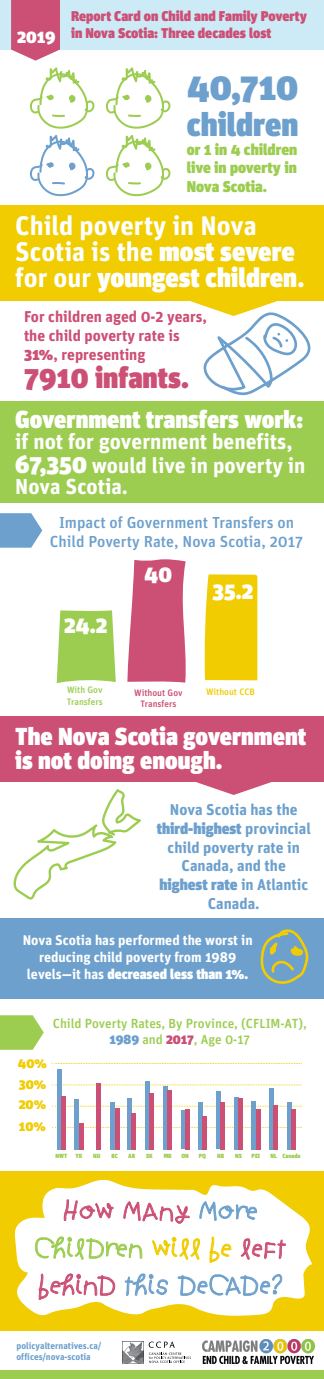
<style>
.page{position:relative;width:324px;height:1379px;background:#fff}
.page>*{position:absolute;margin:0;border:0;box-sizing:border-box;transform-origin:0 0}
.t1{font:900 36.45px "Unit";color:#6da0cd}
.t2{font:900 32.73px "Unit";color:#6da0cd}
.t3{font:700 30.87px/37px "Child Written";color:#cc4f75;text-align:center}
.t4{font:900 29.4px "Unit";color:#cc4f75}
.t5{font:700 26.85px/26px "Unit";color:#fff}
.t6{font:900 24.57px/24.1px "Unit";color:#fff}
.t7{font:900 22.38px "Unit";color:#fff}
.t8{font:700 21.63px/24.1px "Unit";color:#fff}
.t9{font:900 17.58px "Unit";color:#fff}
.t10{font:500 15.93px/19.1px "Unit";color:#6da0cd;text-align:center}
.t11{font:700 15.63px/18.8px "Unit";color:#6da0cd;text-align:center}
.t12{font:700 15.63px/18.8px "Unit";color:#cc4f75}
.t13{font:900 15.63px/18.8px "Unit";color:#9ccd51;text-align:justify}
.t14{font:900 14.13px/16.9px "Unit";color:#cc4f75}
.t15{font:700 14.01px/16.8px "Unit";color:#fff;text-align:center}
.t16{font:900 13.38px/21.4px "Unit";color:#f0cc00}
.t17{font:500 13.2px/15.8px "Unit";color:#9ccd51;text-align:center}
.t18{font:500 9.33px/11.2px "Unit";color:#cc4f75;text-align:center}
.t19{font:500 9.33px/11.2px "Unit";color:#9ccd51}
.t20{font:500 9.33px "Unit";color:#f0cc00}
.t21{font:700 9.3px/11.2px "Unit";color:#6da0cd}
.t22{font:900 6.06px "Unit";color:#9ccd51}
.s1{font-weight:900}
.s2{font-weight:900;font-size:24.57px}
.s3{font-weight:900;color:#6da0cd}
.s4{font-weight:900;color:#cc4f75}
.s5{color:#6da0cd}
.s6{color:#9ccd51}
.s7{color:#f0cc00}
</style>
<div class="page">
<div style="left:0;top:1171px;width:324px;height:159px;background:#f0cc00"></div>
<svg style="left:15px;top:1179px;width:297px;height:137px;fill:#fff"></svg>
<div style="left:0;top:918px;width:324px;height:80px;background:#6da0cd"></div>
<svg style="left:52px;top:1063px;width:250px;height:1px"></svg>
<svg style="left:52px;top:1084px;width:250px;height:1px"></svg>
<svg style="left:52px;top:1105px;width:250px;height:1px"></svg>
<svg style="left:52px;top:1127px;width:251px;height:1px"></svg>
<svg style="left:191px;top:781px;width:86px;height:14px"></svg>
<div style="left:0;top:0;width:324px;height:50px;background:#cdebf6"></div>
<img style="left:122px;top:1341px;width:22px;height:22px">
<svg style="left:149px;top:1341px;width:42px;height:22px"></svg>
<img style="left:203px;top:1339px;width:111px;height:24px">
<div style="left:0;top:1370px;width:324px;height:8px;background:#9ccd51"></div>
<svg style="left:30px;top:67px;width:65px;height:62px"></svg>
<svg style="left:106px;top:67px;width:65px;height:62px"></svg>
<svg style="left:106px;top:135px;width:65px;height:62px"></svg>
<svg style="left:30px;top:135px;width:65px;height:62px"></svg>
<svg style="left:191px;top:301px;width:120px;height:94px"></svg>
<svg style="left:11px;top:0;width:49px;height:61px;background:#d06082"></svg>
<div style="left:0;top:206px;width:324px;height:95px;background:#f0cc00"></div>
<div style="left:0;top:401px;width:324px;height:102px;background:#9ccd51"></div>
<svg style="left:57px;top:610px;width:59px;height:73px;background:#a5d162"></svg>
<svg style="left:127px;top:559px;width:59px;height:123px;background:#d16183"></svg>
<div style="left:204px;top:574px;width:53px;height:106px;background:#f0cc00"></div>
<svg style="left:0;top:513px;width:42px;height:35px"></svg>
<div style="left:0;top:716px;width:324px;height:65px;background:#cc4f75"></div>
<svg style="left:13px;top:789px;width:128px;height:111px"></svg>
<svg style="left:260px;top:929px;width:49px;height:55px"></svg>
<div style="left:57px;top:1069px;width:5px;height:80px;background:#6da0cd"></div>
<div style="left:74px;top:1099px;width:5px;height:50px;background:#6da0cd"></div>
<div style="left:110px;top:1102px;width:5px;height:47px;background:#6da0cd"></div>
<svg style="left:128px;top:1098px;width:4px;height:51px"></svg>
<hr style="left:145px;top:1080px;width:4px;height:69px;background:#6da0cd">
<svg style="left:164px;top:1086px;width:4px;height:63px"></svg>
<hr style="left:181px;top:1110px;width:4px;height:39px;background:#6da0cd">
<svg style="left:199px;top:1102px;width:4px;height:47px"></svg>
<hr style="left:216px;top:1091px;width:4px;height:58px;background:#6da0cd">
<hr style="left:234px;top:1096px;width:4px;height:53px;background:#6da0cd">
<hr style="left:252px;top:1100px;width:4px;height:49px;background:#6da0cd">
<svg style="left:270px;top:1088px;width:4px;height:61px"></svg>
<hr style="left:287px;top:1102px;width:4px;height:47px;background:#6da0cd">
<hr style="left:62px;top:1096px;width:4px;height:53px;background:#cc4f75">
<hr style="left:79px;top:1123px;width:4px;height:26px;background:#cc4f75">
<hr style="left:97px;top:1083px;width:4px;height:66px;background:#cc4f75">
<div style="left:115px;top:1108px;width:5px;height:41px;background:#cc4f75"></div>
<hr style="left:132px;top:1112px;width:4px;height:37px;background:#cc4f75">
<div style="left:149px;top:1093px;width:5px;height:56px;background:#cc4f75"></div>
<hr style="left:168px;top:1089px;width:4px;height:60px;background:#cc4f75">
<div style="left:185px;top:1108px;width:5px;height:41px;background:#cc4f75"></div>
<hr style="left:203px;top:1115px;width:4px;height:34px;background:#cc4f75">
<hr style="left:220px;top:1101px;width:4px;height:48px;background:#cc4f75">
<div style="left:238px;top:1097px;width:5px;height:52px;background:#cc4f75"></div>
<div style="left:256px;top:1109px;width:5px;height:40px;background:#cc4f75"></div>
<hr style="left:274px;top:1105px;width:4px;height:44px;background:#cc4f75">
<div style="left:291px;top:1109px;width:5px;height:40px;background:#cc4f75"></div>
<svg style="left:0;top:1015px;width:44px;height:34px"></svg>
<svg style="left:64px;top:1199px;width:50px;height:22px"></svg>
<svg style="left:123px;top:1200px;width:67px;height:23px;background:#f2d4dd"></svg>
<svg style="left:199px;top:1192px;width:58px;height:29px;background:#e3ecf2"></svg>
<svg style="left:35px;top:1229px;width:107px;height:30px;background:#ebf4dc"></svg>
<svg style="left:152px;top:1236px;width:48px;height:23px"></svg>
<svg style="left:208px;top:1236px;width:23px;height:26px"></svg>
<svg style="left:241px;top:1237px;width:45px;height:22px"></svg>
<svg style="left:37px;top:1273px;width:131px;height:26px;background:#ebdde6"></svg>
<svg style="left:178px;top:1273px;width:104px;height:22px;background:#d9e6f2"></svg>
<p class="t9" style="left:17px;top:26px;width:40px">2019</p>
<p class="t14" style="left:71px;top:7px;width:238px">Report Card on Child and Family Poverty in Nova Scotia: Three decades lost</p>
<h1 class="t1" style="left:187px;top:65px;width:113px">40,710</h1>
<h2 class="t2" style="left:187px;top:104px;width:113px">children</h2>
<p class="t13" style="left:187px;top:139px;width:112px">or 1 in 4 children live in poverty in Nova Scotia.</p>
<h3 class="t5" style="left:15px;top:212px;width:291px">Child poverty in Nova<br>Scotia is the <span class="s1">most severe </span>for our <span class="s1">youngest children</span><span class="s1">.</span></h3>
<p class="t12" style="left:24px;top:307px;width:185px">For children aged 0-2 years, the child poverty rate is<br><span class="s1">31%</span>, representing</p>
<h3 class="t4" style="left:24px;top:360px;width:166px">7910 infants.</h3>
<h3 class="t6" style="left:15px;top:407px;width:289px">Government transfers work:</h3>
<h3 class="t8" style="left:15px;top:429px;width:292px">if not for government benefits,<br><span class="s2">67,350</span> would live in poverty in</h3>
<h3 class="t8" style="left:15px;top:474px;width:114px">Nova Scotia.</h3>
<p class="t10" style="left:50px;top:512px;width:255px">Impact of Government Transfers on<br>Child Poverty Rate, Nova Scotia, 2017</p>
<h3 class="t7" style="left:64px;top:611px;width:45px">24.2</h3>
<h3 class="t7" style="left:144px;top:560px;width:29px">40</h3>
<h3 class="t7" style="left:213px;top:577px;width:42px">35.2</h3>
<p class="t19" style="left:67px;top:684px;width:38px">With Gov<br>Transfers</p>
<p class="t18" style="left:134px;top:687px;width:50px">Without Gov<br>Transfers</p>
<p class="t20" style="left:206px;top:686px;width:50px">Without CCB</p>
<h3 class="t6" style="left:15px;top:724px;width:292px">The Nova Scotia government is not doing enough.</h3>
<p class="t11" style="left:157px;top:800px;width:156px">Nova Scotia has the <span class="s1">third-highest</span> provincial child poverty rate in<br>Canada, and the <span class="s1">highest rate</span> in Atlantic<br>Canada.</p>
<p class="t15" style="left:23px;top:931px;width:231px">Nova Scotia has performed the worst in reducing child poverty from 1989 levels—it has <span class="s1">decreased less than 1%.</span></p>
<p class="t17" style="left:53px;top:1015px;width:256px">Child Poverty Rates, By Province, (CFLIM-AT),<br><span class="s3">1989</span> and <span class="s4">2017</span>, Age 0-17</p>
<p class="t16" style="left:18px;top:1052px;width:30px">40%<br>30%</p>
<p class="t16" style="left:19px;top:1093px;width:29px;line-height:21.2px">20%<br>10%</p>
<p class="t22" style="left:56px;top:1152px;width:13px">NWT</p>
<p class="t22" style="left:75px;top:1152px;width:8px">YK</p>
<p class="t22" style="left:93px;top:1152px;width:9px">NU</p>
<p class="t22" style="left:111px;top:1152px;width:8px">BC</p>
<p class="t22" style="left:128px;top:1152px;width:8px">AB</p>
<p class="t22" style="left:146px;top:1152px;width:8px">SK</p>
<p class="t22" style="left:164px;top:1152px;width:9px">MB</p>
<p class="t22" style="left:181px;top:1152px;width:9px">ON</p>
<p class="t22" style="left:199px;top:1152px;width:9px">PQ</p>
<p class="t22" style="left:217px;top:1152px;width:9px">NB</p>
<p class="t22" style="left:235px;top:1152px;width:8px">NS</p>
<p class="t22" style="left:252px;top:1152px;width:10px">PEI</p>
<p class="t22" style="left:270px;top:1152px;width:32px">NL Canada</p>
<h3 class="t3" style="left:34px;top:1194px;width:254px">How many <span class="s5">more </span><span class="s6">children</span> <span class="s7">will be</span> left behind <span class="s5">this decade?</span></h3>
<p class="t21" style="left:16px;top:1340px;width:87px">policyalternatives.ca/ offices/nova-scotia</p>
</div>
